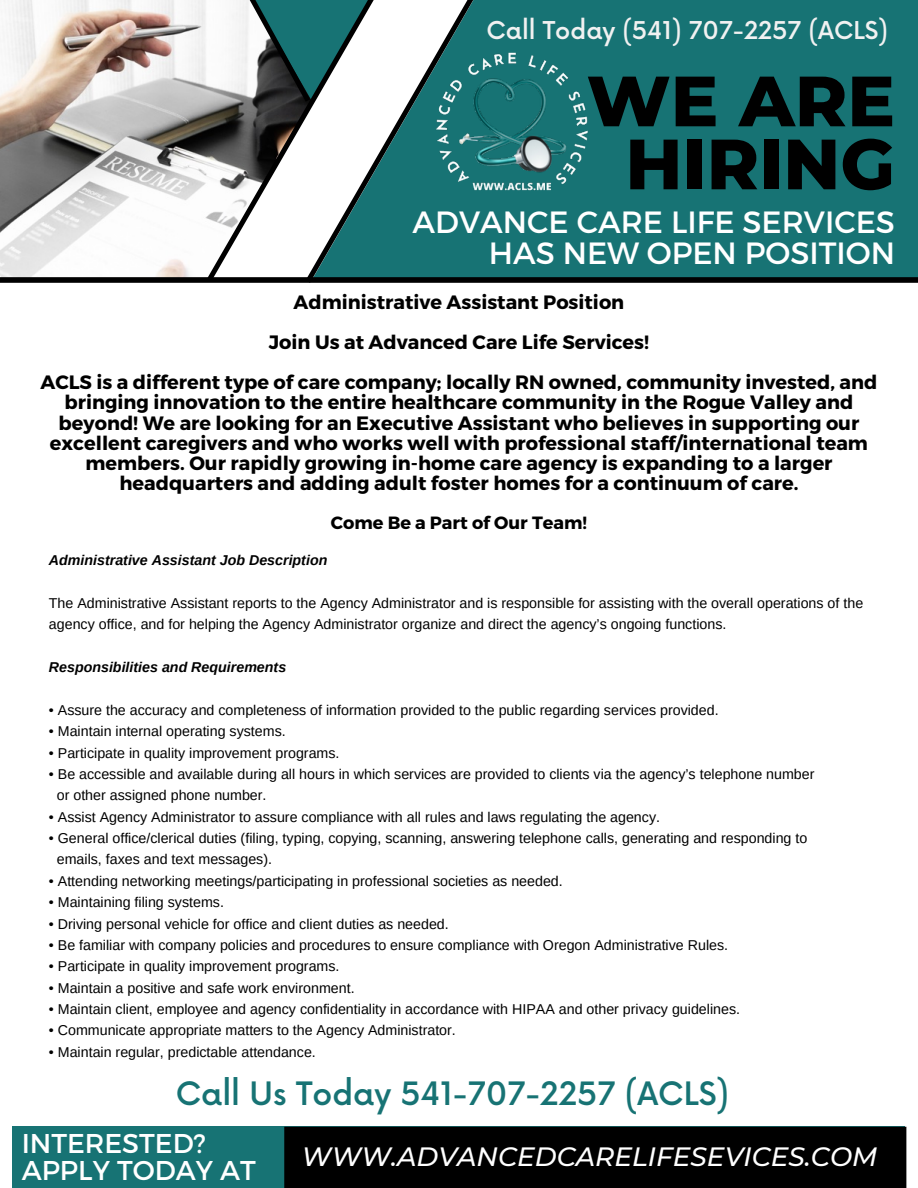
<style>
.page{position:relative;width:918px;height:1188px;background:#fff}
.page>*{position:absolute;margin:0;border:0;box-sizing:border-box;transform-origin:0 0}
.t1{font:800 70.95px/63px "Montserrat";color:#000;text-align:center}
.t2{font:500 31.5px "Now";color:#177374}
.t3{font:30.75px/31.5px "Montserrat";color:#fff;text-align:right}
.t4{font:27.15px/27px "Montserrat";color:#fff}
.t5{font:italic 500 26.4px "Montserrat";color:#fff}
.t6{font:500 24px "Now";color:#f1f1f1}
.t7{font:700 19.35px/20.1px "Montserrat";color:#000;text-align:center}
.t8{font:700 17.7px "Montserrat";color:#000}
.t9{font:14.25px/21.3px "Arimo";color:#000}
.t10{font:italic 700 14.25px "Arimo";color:#000}
</style>
<div class="page">
<div style="left:13px;top:1126px;width:892px;height:62px;background:#177374"></div>
<div style="left:284px;top:1127px;width:622px;height:61px;background:#000"></div>
<div style="left:494px;top:0;width:424px;height:277px;background:#177374"></div>
<svg style="left:416px;top:0;width:78px;height:277px;background:#287a7b"></svg>
<img style="left:0;top:0;width:202px;height:277px">
<svg style="left:61px;top:0;width:379px;height:108px"></svg>
<img style="left:429px;top:43px;width:165px;height:166px">
<svg style="left:202px;top:0;width:214px;height:277px"></svg>
<div style="left:0;top:277px;width:918px;height:6px;background:#000"></div>
<h3 class="t6" style="left:486px;top:17px;width:403px">Call Today (541) 707-2257 (ACLS)</h3>
<h1 class="t1" style="left:587px;top:69px;width:310px">WE ARE<br>HIRING</h1>
<h3 class="t3" style="left:413px;top:204px;width:484px">ADVANCE CARE LIFE SERVICES<br>HAS NEW OPEN POSITION</h3>
<h3 class="t7" style="left:40px;top:281px;width:839px;line-height:40.3px">Administrative Assistant Position<br>Join Us at Advanced Care Life Services!<br>ACLS is a different type of care company; locally RN owned, community invested, and</h3>
<p class="t7" style="left:50px;top:392px;width:820px">bringing innovation to the entire healthcare community in the Rogue Valley and beyond! We are looking for an Executive Assistant who believes in supporting our excellent caregivers and who works well with professional staff/international team members. Our rapidly growing in-home care agency is expanding to a larger headquarters and adding adult foster homes for a continuum of care.</p>
<p class="t8" style="left:331px;top:511px;width:258px">Come Be a Part of Our Team!</p>
<p class="t10" style="left:49px;top:552px;width:280px">Administrative Assistant Job Description</p>
<p class="t9" style="left:49px;top:592px;width:816px">The Administrative Assistant reports to the Agency Administrator and is responsible for assisting with the overall operations of the agency office, and for helping the Agency Administrator organize and direct the agency’s ongoing functions.</p>
<p class="t10" style="left:49px;top:659px;width:239px">Responsibilities and Requirements</p>
<p class="t9" style="left:49px;top:699px;width:671px">• Assure the accuracy and completeness of information provided to the public regarding services provided.</p>
<p class="t9" style="left:49px;top:721px;width:238px">• Maintain internal operating systems.</p>
<p class="t9" style="left:49px;top:742px;width:292px">• Participate in quality improvement programs.</p>
<p class="t9" style="left:57px;top:763px;width:759px;text-indent:-8px">• Be accessible and available during all hours in which services are provided to clients via the agency’s telephone number or other assigned phone number.</p>
<p class="t9" style="left:49px;top:806px;width:613px">• Assist Agency Administrator to assure compliance with all rules and laws regulating the agency.</p>
<p class="t9" style="left:57px;top:827px;width:752px;text-indent:-8px">• General office/clerical duties (filing, typing, copying, scanning, answering telephone calls, generating and responding to emails, faxes and text messages).</p>
<p class="t9" style="left:49px;top:870px;width:515px">• Attending networking meetings/participating in professional societies as needed.</p>
<p class="t9" style="left:49px;top:892px;width:177px">• Maintaining filing systems.</p>
<p class="t9" style="left:49px;top:913px;width:401px">• Driving personal vehicle for office and client duties as needed.</p>
<p class="t9" style="left:49px;top:934px;width:681px">• Be familiar with company policies and procedures to ensure compliance with Oregon Administrative Rules.</p>
<p class="t9" style="left:49px;top:956px;width:292px">• Participate in quality improvement programs.</p>
<p class="t9" style="left:49px;top:977px;width:307px">• Maintain a positive and safe work environment.</p>
<p class="t9" style="left:49px;top:998px;width:693px">• Maintain client, employee and agency confidentiality in accordance with HIPAA and other privacy guidelines.</p>
<p class="t9" style="left:49px;top:1020px;width:409px">• Communicate appropriate matters to the Agency Administrator.</p>
<p class="t9" style="left:49px;top:1041px;width:268px">• Maintain regular, predictable attendance.</p>
<h2 class="t2" style="left:176px;top:1077px;width:555px">Call Us Today 541-707-2257 (ACLS)</h2>
<h3 class="t4" style="left:22px;top:1128px;width:236px">INTERESTED?<br>APPLY TODAY AT</h3>
<h3 class="t5" style="left:302px;top:1141px;width:577px">WWW.ADVANCEDCARELIFESEVICES.COM</h3>
</div>
